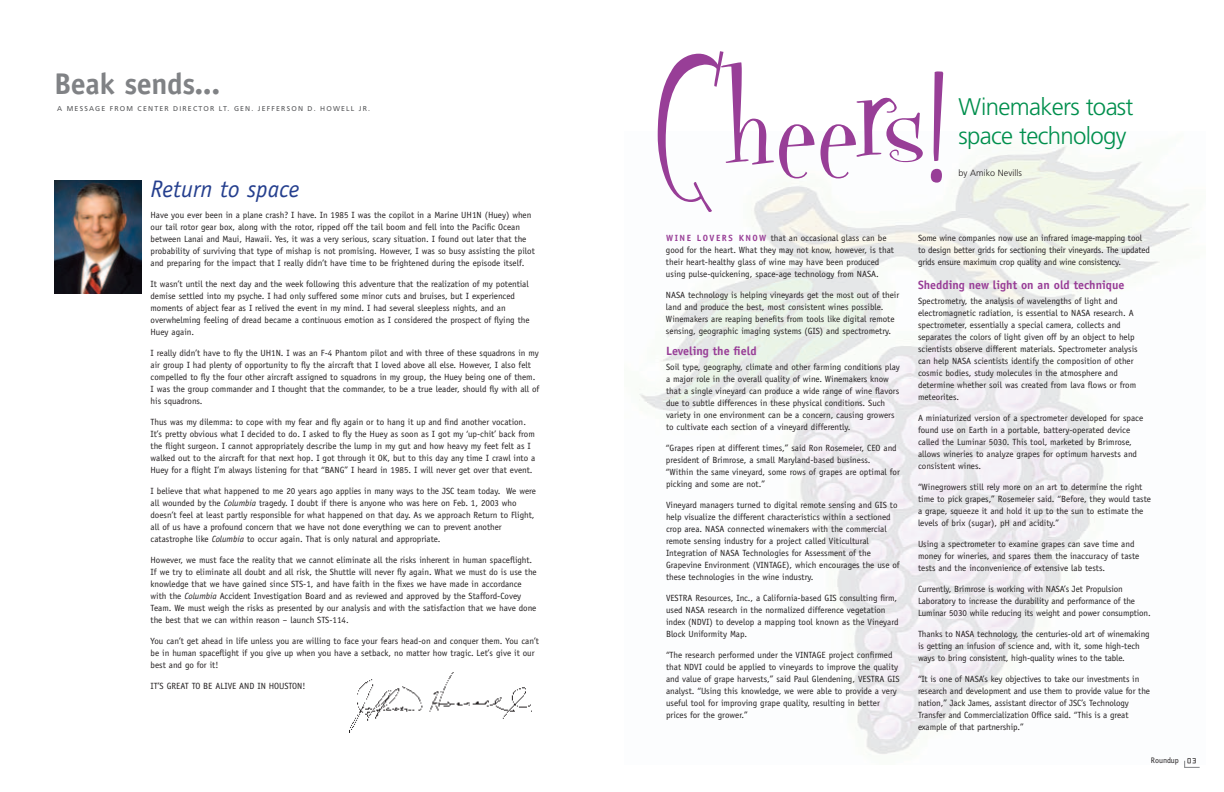
<style>
.page{position:relative;width:1224px;height:792px;background:#fff}
.page>*{position:absolute;margin:0;border:0;box-sizing:border-box;transform-origin:0 0}
.t1{font:174.1px "Fontdinerdotcom";letter-spacing:-.03em;color:#983e97}
.t2{font:700 30px "Officina Sans";letter-spacing:-.01em;color:#808285}
.t3{font:300 24px/29px "Frutiger";letter-spacing:-.03em;color:#008f4d}
.t4{font:italic 24px "Officina Sans";color:#253f8e}
.t5{font:700 12px "Officina Sans";color:#983e97}
.t6{font:9px/12px "Officina Sans";color:#231f20}
.t7{font:300 9px "Frutiger";color:#231f20}
.t8{font:8px "Officina Sans";color:#231f20}
.t9{font:7px "Frutiger";letter-spacing:.165em;color:#57585a}
.s1{font-style:italic}
.s2{font-weight:700;color:#983e97}
.s3{font-family:"OCR Aby BT"}
</style>
<div class="page">
<img style="left:639px;top:145px;width:551px;height:616px">
<svg style="left:1184px;top:761px;width:16px;height:7px"></svg>
<img style="left:54px;top:180px;width:87px;height:113px">
<img style="left:349px;top:672px;width:183px;height:60px">
<h2 class="t2" style="left:54px;top:72px;width:168px">Beak sends...</h2>
<p class="t9" style="left:57px;top:106px;width:314px">A MESSAGE FROM CENTER DIRECTOR LT. GEN. JEFFERSON D. HOWELL JR.</p>
<h3 class="t4" style="left:151px;top:180px;width:150px">Return to space</h3>
<p class="t6" style="left:151px;top:210px;width:386px">Have you ever been in a plane crash? I have. In 1985 I was the copilot in a Marine UH1N (Huey) when our tail rotor gear box, along with the rotor, ripped off the tail boom and fell into the Pacific Ocean between Lanai and Maui, Hawaii. Yes, it was a very serious, scary situation. I found out later that the probability of surviving that type of mishap is not promising. However, I was so busy assisting the pilot and preparing for the impact that I really didn’t have time to be frightened during the episode itself.</p>
<p class="t6" style="left:151px;top:279px;width:380px">It wasn’t until the next day and the week following this adventure that the realization of my potential demise settled into my psyche. I had only suffered some minor cuts and bruises, but I experienced moments of abject fear as I relived the event in my mind. I had several sleepless nights, and an overwhelming feeling of dread became a continuous emotion as I considered the prospect of flying the Huey again.</p>
<p class="t6" style="left:151px;top:348px;width:390px">I really didn’t have to fly the UH1N. I was an F-4 Phantom pilot and with three of these squadrons in my air group I had plenty of opportunity to fly the aircraft that I loved above all else. However, I also felt compelled to fly the four other aircraft assigned to squadrons in my group, the Huey being one of them.<br>I was the group commander and I thought that the commander, to be a true leader, should fly with all of his squadrons.</p>
<p class="t6" style="left:151px;top:417px;width:386px">Thus was my dilemma: to cope with my fear and fly again or to hang it up and find another vocation.<br>It’s pretty obvious what I decided to do. I asked to fly the Huey as soon as I got my ‘up-chit’ back from the flight surgeon. I cannot appropriately describe the lump in my gut and how heavy my feet felt as I walked out to the aircraft for that next hop. I got through it OK, but to this day any time I crawl into a Huey for a flight I’m always listening for that “BANG” I heard in 1985. I will never get over that event.</p>
<p class="t6" style="left:151px;top:486px;width:387px">I believe that what happened to me 20 years ago applies in many ways to the JSC team today. We were all wounded by the <span class="s1">Columbia</span> tragedy. I doubt if there is anyone who was here on Feb. 1, 2003 who doesn’t feel at least partly responsible for what happened on that day. As we approach Return to Flight, all of us have a profound concern that we have not done everything we can to prevent another catastrophe like <span class="s1">Columbia</span> to occur again. That is only natural and appropriate.</p>
<p class="t6" style="left:151px;top:555px;width:388px">However, we must face the reality that we cannot eliminate all the risks inherent in human spaceflight.<br>If we try to eliminate all doubt and all risk, the Shuttle will never fly again. What we must do is use the knowledge that we have gained since STS-1, and have faith in the fixes we have made in accordance with the <span class="s1">Columbia</span> Accident Investigation Board and as reviewed and approved by the Stafford-Covey Team. We must weigh the risks as presented by our analysis and with the satisfaction that we have done the best that we can within reason – launch STS-114.</p>
<p class="t6" style="left:151px;top:636px;width:390px">You can’t get ahead in life unless you are willing to face your fears head-on and conquer them. You can’t be in human spaceflight if you give up when you have a setback, no matter how tragic. Let’s give it our best and go for it!</p>
<p class="t6" style="left:151px;top:681px;width:156px">IT’S GREAT TO BE ALIVE AND IN HOUSTON!</p>
<h1 class="t1" style="left:658px;top:20px;width:291px">Cheers!</h1>
<h3 class="t3" style="left:958px;top:94px;width:177px">Winemakers toast space technology</h3>
<p class="t7" style="left:958px;top:169px;width:65px">by Amiko Nevills</p>
<p class="t6" style="left:666px;top:232px;width:230px"><span class="s2">W I N E L OV E R S K N OW</span> that an occasional glass can be good for the heart. What they may not know, however, is that their heart-healthy glass of wine may have been produced using pulse-quickening, space-age technology from NASA.</p>
<p class="t6" style="left:666px;top:289px;width:235px">NASA technology is helping vineyards get the most out of their land and produce the best, most consistent wines possible.<br>Winemakers are reaping benefits from tools like digital remote sensing, geographic imaging systems (GIS) and spectrometry.</p>
<h3 class="t5" style="left:666px;top:346px;width:92px">Leveling the field</h3>
<p class="t6" style="left:666px;top:361px;width:235px">Soil type, geography, climate and other farming conditions play a major role in the overall quality of wine. Winemakers know that a single vineyard can produce a wide range of wine flavors due to subtle differences in these physical conditions. Such variety in one environment can be a concern, causing growers to cultivate each section of a vineyard differently.</p>
<p class="t6" style="left:666px;top:442px;width:235px">“Grapes ripen at different times,” said Ron Rosemeier, CEO and president of Brimrose, a small Maryland-based business. “Within the same vineyard, some rows of grapes are optimal for picking and some are not.”</p>
<p class="t6" style="left:666px;top:499px;width:235px">Vineyard managers turned to digital remote sensing and GIS to help visualize the different characteristics within a sectioned crop area. NASA connected winemakers with the commercial remote sensing industry for a project called Viticultural Integration of NASA Technologies for Assessment of the Grapevine Environment (VINTAGE), which encourages the use of these technologies in the wine industry.</p>
<p class="t6" style="left:666px;top:592px;width:234px">VESTRA Resources, Inc., a California-based GIS consulting firm, used NASA research in the normalized difference vegetation index (NDVI) to develop a mapping tool known as the Vineyard Block Uniformity Map.</p>
<p class="t6" style="left:666px;top:649px;width:235px">“The research performed under the VINTAGE project confirmed that NDVI could be applied to vineyards to improve the quality and value of grape harvests,” said Paul Glendening, VESTRA GIS analyst. “Using this knowledge, we were able to provide a very useful tool for improving grape quality, resulting in better prices for the grower.”</p>
<p class="t6" style="left:918px;top:232px;width:233px">Some wine companies now use an infrared image-mapping tool to design better grids for sectioning their vineyards. The updated grids ensure maximum crop quality and wine consistency.</p>
<h3 class="t5" style="left:918px;top:280px;width:208px">Shedding new light on an old technique</h3>
<p class="t6" style="left:918px;top:295px;width:221px">Spectrometry, the analysis of wavelengths of light and electromagnetic radiation, is essential to NASA research. A spectrometer, essentially a special camera, collects and separates the colors of light given off by an object to help scientists observe different materials. Spectrometer analysis can help NASA scientists identify the composition of other cosmic bodies, study molecules in the atmosphere and determine whether soil was created from lava flows or from meteorites.</p>
<p class="t6" style="left:918px;top:412px;width:227px">A miniaturized version of a spectrometer developed for space found use on Earth in a portable, battery-operated device called the Luminar 5030. This tool, marketed by Brimrose, allows wineries to analyze grapes for optimum harvests and consistent wines.</p>
<p class="t6" style="left:918px;top:481px;width:235px">“Winegrowers still rely more on an art to determine the right time to pick grapes,” Rosemeier said. “Before, they would taste a grape, squeeze it and hold it up to the sun to estimate the levels of brix (sugar), pH and acidity.”</p>
<p class="t6" style="left:918px;top:538px;width:223px">Using a spectrometer to examine grapes can save time and money for wineries, and spares them the inaccuracy of taste tests and the inconvenience of extensive lab tests.</p>
<p class="t6" style="left:918px;top:583px;width:234px">Currently, Brimrose is working with NASA’s Jet Propulsion<br>Laboratory to increase the durability and performance of the<br>Luminar 5030 while reducing its weight and power consumption.</p>
<p class="t6" style="left:918px;top:628px;width:233px">Thanks to NASA technology, the centuries-old art of winemaking is getting an infusion of science and, with it, some high-tech ways to bring consistent, high-quality wines to the table.</p>
<p class="t6" style="left:918px;top:673px;width:233px">“It is one of NASA’s key objectives to take our investments in research and development and use them to provide value for the nation,” Jack James, assistant director of JSC’s Technology Transfer and Commercialization Office said. “This is a great example of that partnership.”</p>
<p class="t8" style="left:1151px;top:757px;width:47px">Roundup <span class="s3">03</span></p>
</div>
